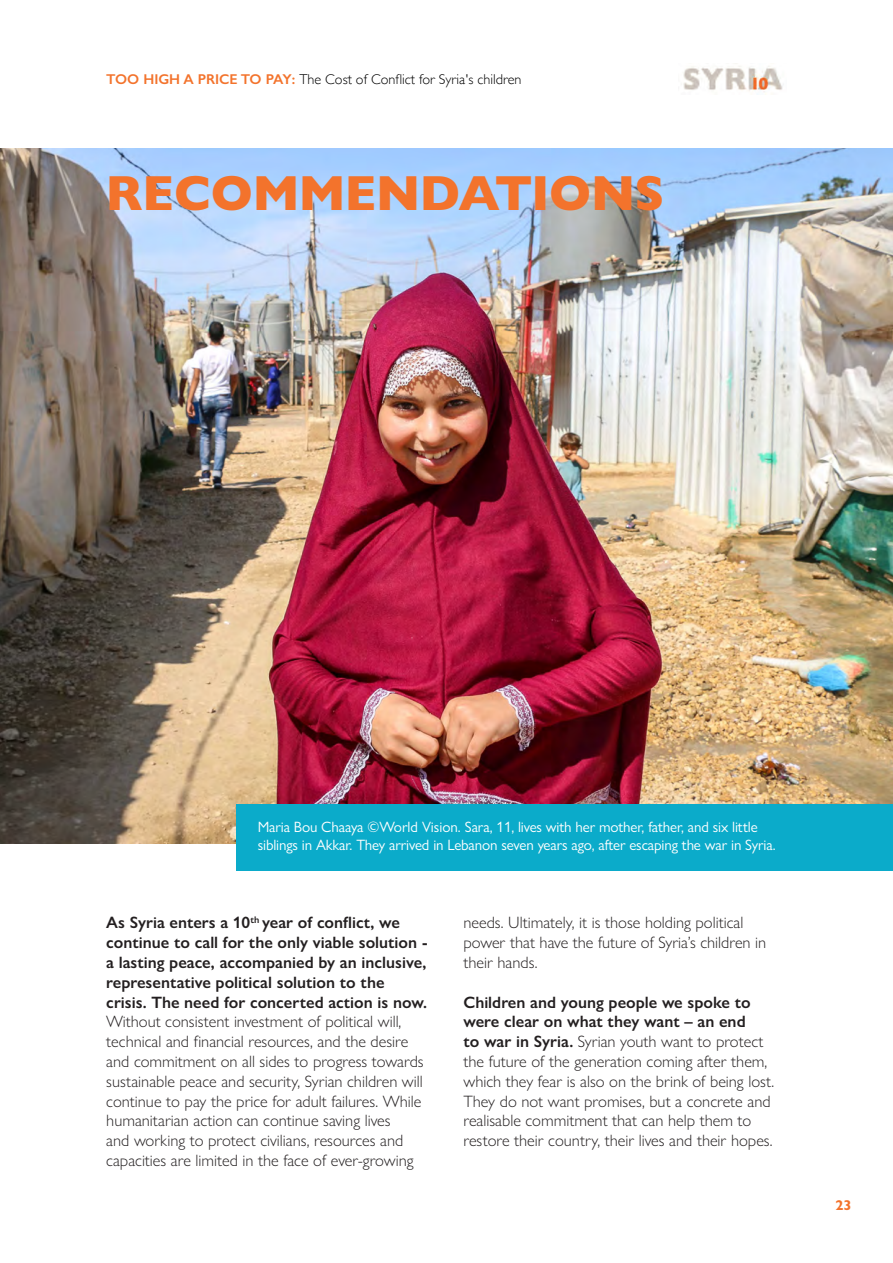
<style>
.page{position:relative;width:893px;height:1263px;background:#fff}
.page>*{position:absolute;margin:0;border:0;box-sizing:border-box;transform-origin:0 0}
.t1{font:800 49.5px "Gill Sans Nova";color:#f3732c}
.t2{font:300 16.5px/19.8px "Gill Sans Nova";color:#231f20}
.t3{font:15px/18px "Gill Sans Nova";letter-spacing:-.01em;color:#fff}
.t4{font:300 14.25px "Gill Sans";color:#000}
.t5{font:700 14.25px "Gill Sans Nova";color:#f3732c}
.s1{font-weight:600;color:#f3732c}
.s2{font-weight:600}
</style>
<div class="page">
<img style="left:683px;top:66px;width:100px;height:29px">
<img style="left:0;top:149px;width:893px;height:694px">
<div style="left:236px;top:805px;width:657px;height:66px;background:#0babca"></div>
<p class="t4" style="left:106px;top:68px;width:417px"><span class="s1">TOO HIGH A PRICE TO PAY:</span> The Cost of Conflict for Syria's children</p>
<p class="t1" style="left:106px;top:163px;width:559px">RECOMMENDATIONS</p>
<p class="t3" style="left:258px;top:818px;width:519px">Maria Bou Chaaya ©World Vision. Sara, 11, lives with her mother, father, and six little siblings in Akkar. They arrived in Lebanon seven years ago, after escaping the war in Syria.</p>
<p class="t2" style="left:106px;top:913px;width:323px"><span class="s2">As Syria enters a 10</span><sup>th</sup> <span class="s2">year of conflict, we continue to call for the only viable solution - a lasting peace, accompanied by an inclusive, representative political solution to the crisis. The need for concerted action is now.<br></span>Without consistent investment of political will, technical and financial resources, and the desire and commitment on all sides to progress towards sustainable peace and security, Syrian children will continue to pay the price for adult failures. While humanitarian action can continue saving lives<br>and working to protect civilians, resources and capacities are limited in the face of ever-growing</p>
<p class="t2" style="left:463px;top:913px;width:304px">needs. Ultimately, it is those holding political power that have the future of Syria’s children in their hands.</p>
<p class="t2" style="left:463px;top:992px;width:312px"><span class="s2">Children and young people we spoke to were clear on what they want – an end<br>to war in Syria.</span> Syrian youth want to protect the future of the generation coming after them, which they fear is also on the brink of being lost.<br>They do not want promises, but a concrete and realisable commitment that can help them to restore their country, their lives and their hopes.</p>
<p class="t5" style="left:835px;top:1196px;width:18px">23</p>
</div>
